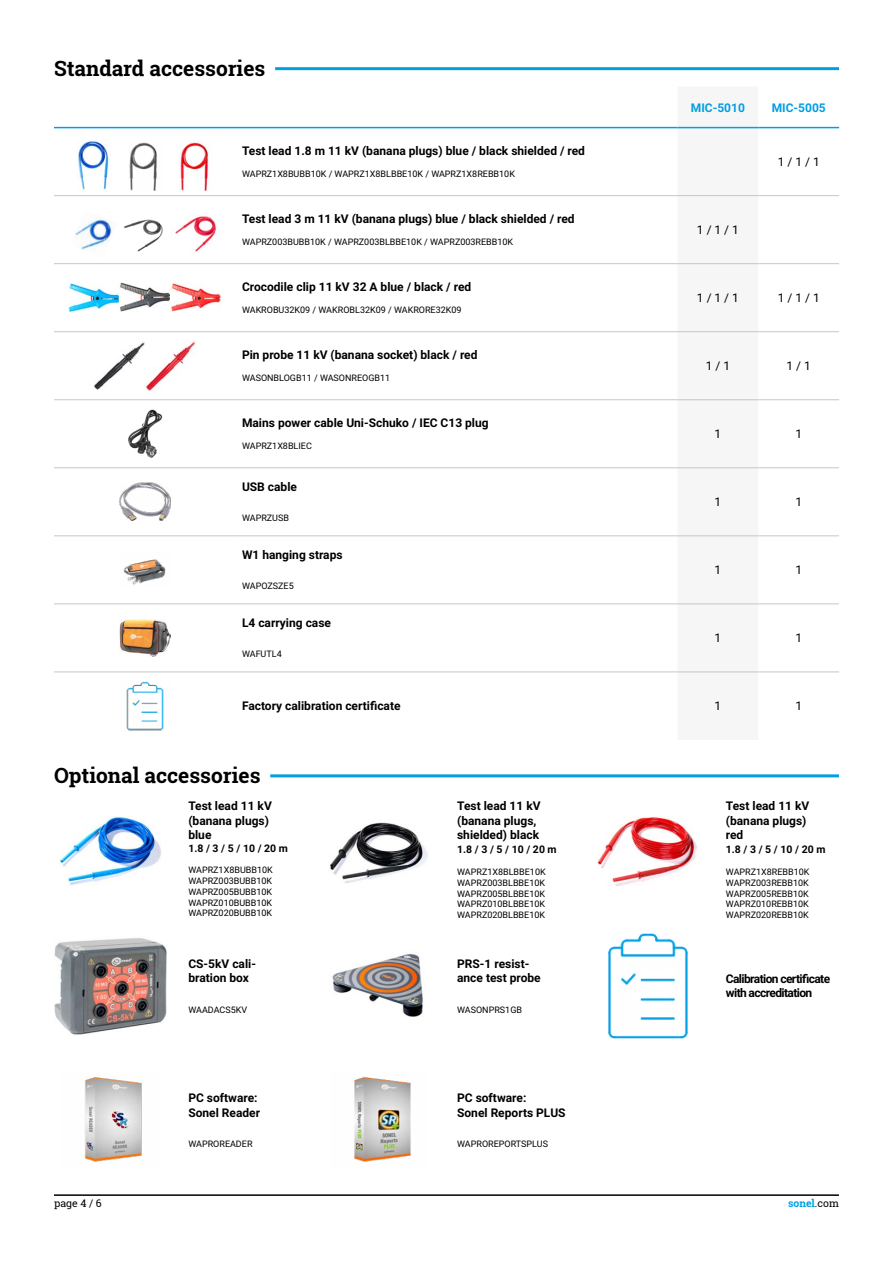
<style>
.page{position:relative;width:893px;height:1263px;background:#fff}
.page>*{position:absolute;margin:0;border:0;box-sizing:border-box;transform-origin:0 0}
.t1{font:700 21px "Roboto Slab";color:#000}
.t2{font:700 12px/14.4px "Roboto";color:#000}
.t3{font:700 12px/14.4px "Roboto";letter-spacing:-.05em;color:#000}
.t4{font:12px "Roboto";color:#000}
.t5{font:700 12px "Roboto";color:#009fe3}
.t6{font:700 10.5px "Roboto";color:#000}
.t7{font:700 10.5px "Roboto Slab";color:#009fe3}
.t8{font:10.5px "Roboto Slab";color:#000}
.t9{font:9px/10.8px "Roboto";color:#000;text-align:justify}
.s1{font-weight:400;color:#000}
</style>
<div class="page">
<hr style="left:54px;top:1194px;width:785px;height:2px;background:#000">
<hr style="left:275px;top:67px;width:564px;height:3px;background:#009fe3">
<hr style="left:270px;top:774px;width:569px;height:3px;background:#009fe3">
<img style="left:85px;top:1077px;width:57px;height:85px">
<img style="left:608px;top:933px;width:80px;height:106px">
<img style="left:330px;top:822px;width:98px;height:61px">
<img style="left:598px;top:816px;width:99px;height:70px">
<img style="left:59px;top:817px;width:102px;height:69px">
<img style="left:54px;top:938px;width:113px;height:97px">
<img style="left:332px;top:953px;width:91px;height:64px">
<div style="left:677px;top:126px;width:81px;height:547px;background:#f6f6f6"></div>
<hr style="left:54px;top:535px;width:182px;height:1px;background:#c6c6c6">
<hr style="left:236px;top:535px;width:441px;height:1px;background:#c6c6c6">
<hr style="left:677px;top:535px;width:81px;height:1px;background:#c6c6c6">
<hr style="left:758px;top:535px;width:81px;height:1px;background:#c6c6c6">
<hr style="left:54px;top:603px;width:182px;height:1px;background:#c6c6c6">
<hr style="left:236px;top:603px;width:441px;height:1px;background:#c6c6c6">
<hr style="left:677px;top:603px;width:81px;height:1px;background:#c6c6c6">
<hr style="left:758px;top:603px;width:81px;height:1px;background:#c6c6c6">
<hr style="left:54px;top:671px;width:182px;height:1px;background:#c6c6c6">
<hr style="left:236px;top:671px;width:441px;height:1px;background:#c6c6c6">
<hr style="left:677px;top:671px;width:81px;height:1px;background:#c6c6c6">
<hr style="left:758px;top:671px;width:81px;height:1px;background:#c6c6c6">
<hr style="left:236px;top:127px;width:441px;height:1px;background:#009fe3">
<hr style="left:677px;top:127px;width:81px;height:1px;background:#009fe3">
<hr style="left:758px;top:127px;width:81px;height:1px;background:#009fe3">
<hr style="left:54px;top:127px;width:182px;height:1px;background:#009fe3">
<hr style="left:54px;top:195px;width:182px;height:1px;background:#c6c6c6">
<hr style="left:236px;top:195px;width:441px;height:1px;background:#c6c6c6">
<hr style="left:677px;top:195px;width:81px;height:1px;background:#c6c6c6">
<hr style="left:758px;top:195px;width:81px;height:1px;background:#c6c6c6">
<hr style="left:54px;top:263px;width:182px;height:1px;background:#c6c6c6">
<hr style="left:236px;top:263px;width:441px;height:1px;background:#c6c6c6">
<hr style="left:677px;top:263px;width:81px;height:1px;background:#c6c6c6">
<hr style="left:758px;top:263px;width:81px;height:1px;background:#c6c6c6">
<hr style="left:54px;top:331px;width:182px;height:1px;background:#c6c6c6">
<hr style="left:236px;top:331px;width:441px;height:1px;background:#c6c6c6">
<hr style="left:677px;top:331px;width:81px;height:1px;background:#c6c6c6">
<hr style="left:758px;top:331px;width:81px;height:1px;background:#c6c6c6">
<hr style="left:54px;top:399px;width:182px;height:1px;background:#c6c6c6">
<hr style="left:236px;top:399px;width:441px;height:1px;background:#c6c6c6">
<hr style="left:677px;top:399px;width:81px;height:1px;background:#c6c6c6">
<hr style="left:758px;top:399px;width:81px;height:1px;background:#c6c6c6">
<hr style="left:54px;top:467px;width:182px;height:1px;background:#c6c6c6">
<hr style="left:236px;top:467px;width:441px;height:1px;background:#c6c6c6">
<hr style="left:677px;top:467px;width:81px;height:1px;background:#c6c6c6">
<hr style="left:758px;top:467px;width:81px;height:1px;background:#c6c6c6">
<img style="left:77px;top:141px;width:32px;height:51px">
<img style="left:129px;top:142px;width:28px;height:49px">
<img style="left:180px;top:142px;width:29px;height:50px">
<img style="left:75px;top:214px;width:38px;height:36px">
<img style="left:124px;top:219px;width:39px;height:32px">
<img style="left:175px;top:215px;width:41px;height:37px">
<img style="left:68px;top:282px;width:103px;height:30px">
<img style="left:171px;top:284px;width:51px;height:28px">
<img style="left:94px;top:341px;width:102px;height:50px">
<img style="left:128px;top:409px;width:35px;height:49px">
<img style="left:119px;top:483px;width:52px;height:38px">
<img style="left:123px;top:559px;width:43px;height:26px">
<img style="left:119px;top:619px;width:52px;height:38px">
<img style="left:126px;top:681px;width:38px;height:50px">
<img style="left:354px;top:1077px;width:57px;height:85px">
<h1 class="t1" style="left:54px;top:54px;width:213px">Standard accessories</h1>
<h2 class="t2" style="left:242px;top:143px;width:345px">Test lead 1.8 m 11 kV (banana plugs) blue / black shielded / red</h2>
<p class="t9" style="left:242px;top:168px;width:274px">WAPRZ1X8BUBB10K / WAPRZ1X8BLBBE10K / WAPRZ1X8REBB10K</p>
<h2 class="t2" style="left:242px;top:211px;width:334px">Test lead 3 m 11 kV (banana plugs) blue / black shielded / red</h2>
<p class="t9" style="left:242px;top:236px;width:273px">WAPRZ003BUBB10K / WAPRZ003BLBBE10K / WAPRZ003REBB10K</p>
<h2 class="t2" style="left:242px;top:279px;width:231px">Crocodile clip 11 kV 32 A blue / black / red</h2>
<p class="t9" style="left:242px;top:304px;width:221px">WAKROBU32K09 / WAKROBL32K09 / WAKRORE32K09</p>
<h2 class="t2" style="left:242px;top:347px;width:237px">Pin probe 11 kV (banana socket) black / red</h2>
<p class="t9" style="left:242px;top:372px;width:150px">WASONBLOGB11 / WASONREOGB11</p>
<h2 class="t2" style="left:242px;top:416px;width:248px">Mains power cable Uni-Schuko / IEC C13 plug</h2>
<p class="t9" style="left:242px;top:440px;width:71px">WAPRZ1X8BLIEC</p>
<h2 class="t2" style="left:242px;top:479px;width:57px">USB cable</h2>
<p class="t9" style="left:242px;top:512px;width:49px">WAPRZUSB</p>
<h2 class="t2" style="left:242px;top:547px;width:102px">W1 hanging straps</h2>
<p class="t9" style="left:242px;top:580px;width:53px">WAPOZSZE5</p>
<h2 class="t2" style="left:242px;top:615px;width:91px">L4 carrying case</h2>
<p class="t9" style="left:242px;top:648px;width:41px">WAFUTL4</p>
<h2 class="t5" style="left:691px;top:99px;width:56px">MIC-5010</h2>
<h2 class="t5" style="left:772px;top:99px;width:56px">MIC-5005</h2>
<h2 class="t4" style="left:697px;top:221px;width:44px">1 / 1 / 1</h2>
<h2 class="t4" style="left:778px;top:153px;width:44px">1 / 1 / 1</h2>
<h2 class="t4" style="left:697px;top:289px;width:44px">1 / 1 / 1</h2>
<h2 class="t4" style="left:778px;top:289px;width:44px">1 / 1 / 1</h2>
<h2 class="t4" style="left:706px;top:358px;width:26px">1 / 1</h2>
<h2 class="t4" style="left:786px;top:358px;width:26px">1 / 1</h2>
<h2 class="t4" style="left:715px;top:426px;width:8px">1</h2>
<h2 class="t4" style="left:795px;top:426px;width:8px">1</h2>
<h2 class="t4" style="left:715px;top:494px;width:8px">1</h2>
<h2 class="t4" style="left:795px;top:494px;width:8px">1</h2>
<h2 class="t4" style="left:715px;top:562px;width:8px">1</h2>
<h2 class="t4" style="left:795px;top:562px;width:8px">1</h2>
<h2 class="t4" style="left:715px;top:630px;width:8px">1</h2>
<h2 class="t4" style="left:795px;top:630px;width:8px">1</h2>
<h2 class="t2" style="left:242px;top:698px;width:160px">Factory calibration certificate</h2>
<h2 class="t4" style="left:715px;top:698px;width:8px">1</h2>
<h2 class="t4" style="left:795px;top:698px;width:8px">1</h2>
<h1 class="t1" style="left:54px;top:761px;width:208px">Optional accessories</h1>
<h2 class="t2" style="left:188px;top:798px;width:85px">Test lead 11 kV (banana plugs) blue</h2>
<p class="t6" style="left:188px;top:840px;width:101px">1.8 / 3 / 5 / 10 / 20 m</p>
<p class="t9" style="left:188px;top:864px;width:86px">WAPRZ1X8BUBB10K WAPRZ003BUBB10K WAPRZ005BUBB10K WAPRZ010BUBB10K WAPRZ020BUBB10K</p>
<h2 class="t2" style="left:188px;top:956px;width:69px">CS-5kV cali&shy;bration box</h2>
<p class="t9" style="left:188px;top:1003px;width:60px">WAADACS5KV</p>
<h2 class="t2" style="left:188px;top:1090px;width:73px">PC software:<br>Sonel Reader</h2>
<p class="t9" style="left:188px;top:1138px;width:66px">WAPROREADER</p>
<h2 class="t2" style="left:457px;top:798px;width:85px">Test lead 11 kV (banana plugs, shielded) black</h2>
<p class="t6" style="left:457px;top:842px;width:101px">1.8 / 3 / 5 / 10 / 20 m</p>
<p class="t9" style="left:457px;top:866px;width:90px">WAPRZ1X8BLBBE10K WAPRZ003BLBBE10K WAPRZ005BLBBE10K WAPRZ010BLBBE10K WAPRZ020BLBBE10K</p>
<h2 class="t2" style="left:457px;top:956px;width:85px">PRS-1 resist&shy;ance test probe</h2>
<p class="t9" style="left:457px;top:1003px;width:66px">WASONPRS1GB</p>
<h2 class="t2" style="left:457px;top:1090px;width:110px">PC software:<br>Sonel Reports PLUS</h2>
<p class="t9" style="left:457px;top:1138px;width:92px">WAPROREPORTSPLUS</p>
<h2 class="t2" style="left:726px;top:798px;width:85px">Test lead 11 kV (banana plugs) red</h2>
<p class="t6" style="left:726px;top:842px;width:101px">1.8 / 3 / 5 / 10 / 20 m</p>
<p class="t9" style="left:726px;top:866px;width:85px">WAPRZ1X8REBB10K WAPRZ003REBB10K WAPRZ005REBB10K WAPRZ010REBB10K WAPRZ020REBB10K</p>
<h2 class="t3" style="left:726px;top:971px;width:106px">Calibration certificate with accreditation</h2>
<p class="t8" style="left:54px;top:1196px;width:49px">page 4 / 6</p>
<p class="t7" style="left:788px;top:1196px;width:52px">sonel<span class="s1">.com</span></p>
</div>
